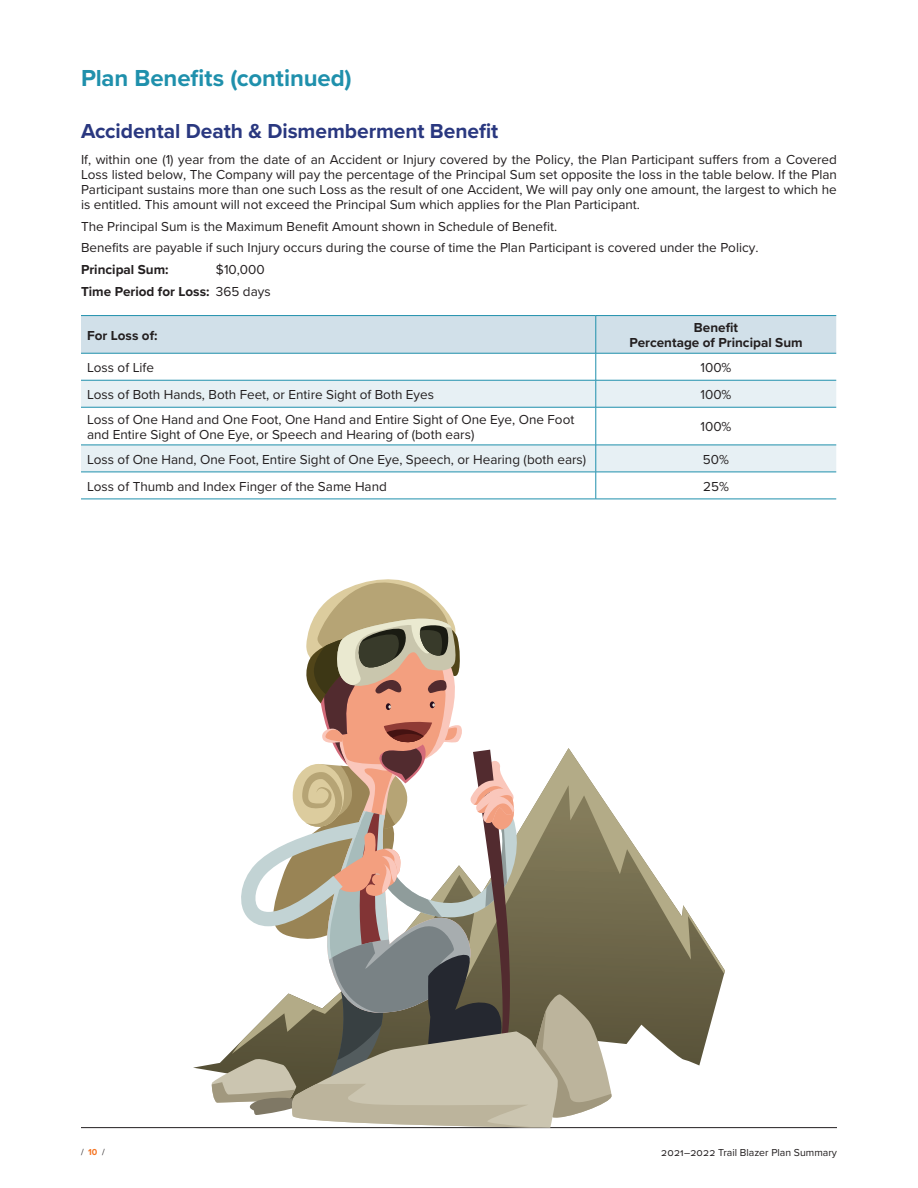
<style>
.page{position:relative;width:918px;height:1188px;background:#fff}
.page>*{position:absolute;margin:0;border:0;box-sizing:border-box;transform-origin:0 0}
.Section_Heading__con{font:700 24px "Proxima Nova";letter-spacing:-.005em;color:#1f90ac}
.Body_-_Heading{font:700 21px "Proxima Nova";letter-spacing:-.005em;color:#2a3880}
.Body_-_Text{font:13.5px/15px "Proxima Nova";color:#231f20;text-align:justify}
.Body_-_Text-2{font:700 13.5px "Proxima Nova";color:#231f20}
.t1{font:10.5px "Proxima Nova";color:#231f20}
.t2{font:9px "Proxima Nova";color:#231f20}
.s1{font-weight:400}
.s2{font-weight:700;color:#f57523}
</style>
<div class="page">
<hr style="left:81px;top:1127px;width:756px;height:1px;background:#231f20">
<svg style="left:81px;top:408px;width:755px;height:64px"></svg>
<hr style="left:81px;top:315px;width:515px;height:1px;background:#1f90ac">
<hr style="left:596px;top:315px;width:240px;height:1px;background:#1f90ac">
<svg style="left:81px;top:316px;width:755px;height:91px"></svg>
<hr style="left:81px;top:407px;width:515px;height:1px;background:#1f90ac">
<hr style="left:596px;top:407px;width:240px;height:1px;background:#1f90ac">
<hr style="left:596px;top:407px;width:1px;height:38px;background:#1f90ac">
<hr style="left:81px;top:445px;width:515px;height:1px;background:#1f90ac">
<hr style="left:596px;top:445px;width:240px;height:1px;background:#1f90ac">
<hr style="left:81px;top:472px;width:515px;height:1px;background:#1f90ac">
<hr style="left:596px;top:472px;width:240px;height:1px;background:#1f90ac">
<svg style="left:596px;top:445px;width:1px;height:54px"></svg>
<hr style="left:81px;top:499px;width:515px;height:1px;background:#1f90ac">
<hr style="left:596px;top:499px;width:240px;height:1px;background:#1f90ac">
<svg style="left:612px;top:812px;width:113px;height:242px"></svg>
<svg style="left:211px;top:579px;width:401px;height:549px"></svg>
<p class="Section_Heading__con" style="left:81px;top:61px;width:272px">Plan Benefits (continued)</p>
<p class="Body_-_Heading" style="left:81px;top:115px;width:419px">Accidental Death &amp; Dismemberment Benefit</p>
<p class="Body_-_Text" style="left:81px;top:151px;width:758px">If, within one (1) year from the date of an Accident or Injury covered by the Policy, the Plan Participant suffers from a Covered Loss listed below, The Company will pay the percentage of the Principal Sum set opposite the loss in the table below. If the Plan Participant sustains more than one such Loss as the result of one Accident, We will pay only one amount, the largest to which he is entitled. This amount will not exceed the Principal Sum which applies for the Plan Participant.</p>
<p class="Body_-_Text" style="left:81px;top:218px;width:478px">The Principal Sum is the Maximum Benefit Amount shown in Schedule of Benefit.</p>
<p class="Body_-_Text" style="left:81px;top:240px;width:679px">Benefits are payable if such Injury occurs during the course of time the Plan Participant is covered under the Policy.</p>
<p class="Body_-_Text-2" style="left:81px;top:260px;width:89px">Principal Sum:</p>
<p class="Body_-_Text" style="left:216px;top:262px;width:50px">$10,000</p>
<p class="Body_-_Text-2" style="left:81px;top:281px;width:191px">Time Period for Loss: <span class="s1">365 days</span></p>
<p class="Body_-_Text-2" style="left:87px;top:325px;width:72px">For Loss of:</p>
<p class="Body_-_Text-2" style="left:694px;top:318px;width:46px">Benefit</p>
<p class="Body_-_Text-2" style="left:629px;top:333px;width:175px">Percentage of Principal Sum</p>
<p class="Body_-_Text" style="left:87px;top:359px;width:69px">Loss of Life</p>
<p class="Body_-_Text" style="left:701px;top:359px;width:32px">100%</p>
<p class="Body_-_Text" style="left:87px;top:386px;width:349px">Loss of Both Hands, Both Feet, or Entire Sight of Both Eyes</p>
<p class="Body_-_Text" style="left:701px;top:386px;width:32px">100%</p>
<p class="Body_-_Text" style="left:87px;top:411px;width:489px">Loss of One Hand and One Foot, One Hand and Entire Sight of One Eye, One Foot and Entire Sight of One Eye, or Speech and Hearing of (both ears)</p>
<p class="Body_-_Text" style="left:701px;top:419px;width:32px">100%</p>
<p class="Body_-_Text" style="left:87px;top:451px;width:501px">Loss of One Hand, One Foot, Entire Sight of One Eye, Speech, or Hearing (both ears)</p>
<p class="Body_-_Text" style="left:703px;top:451px;width:28px">50%</p>
<p class="Body_-_Text" style="left:87px;top:478px;width:301px">Loss of Thumb and Index Finger of the Same Hand</p>
<p class="Body_-_Text" style="left:703px;top:478px;width:27px">25%</p>
<p class="t2" style="left:81px;top:1145px;width:25px">/ <span class="s2">10</span> /</p>
<p class="t1" style="left:661px;top:1144px;width:177px">2021–2022 Trail Blazer Plan Summary</p>
</div>
